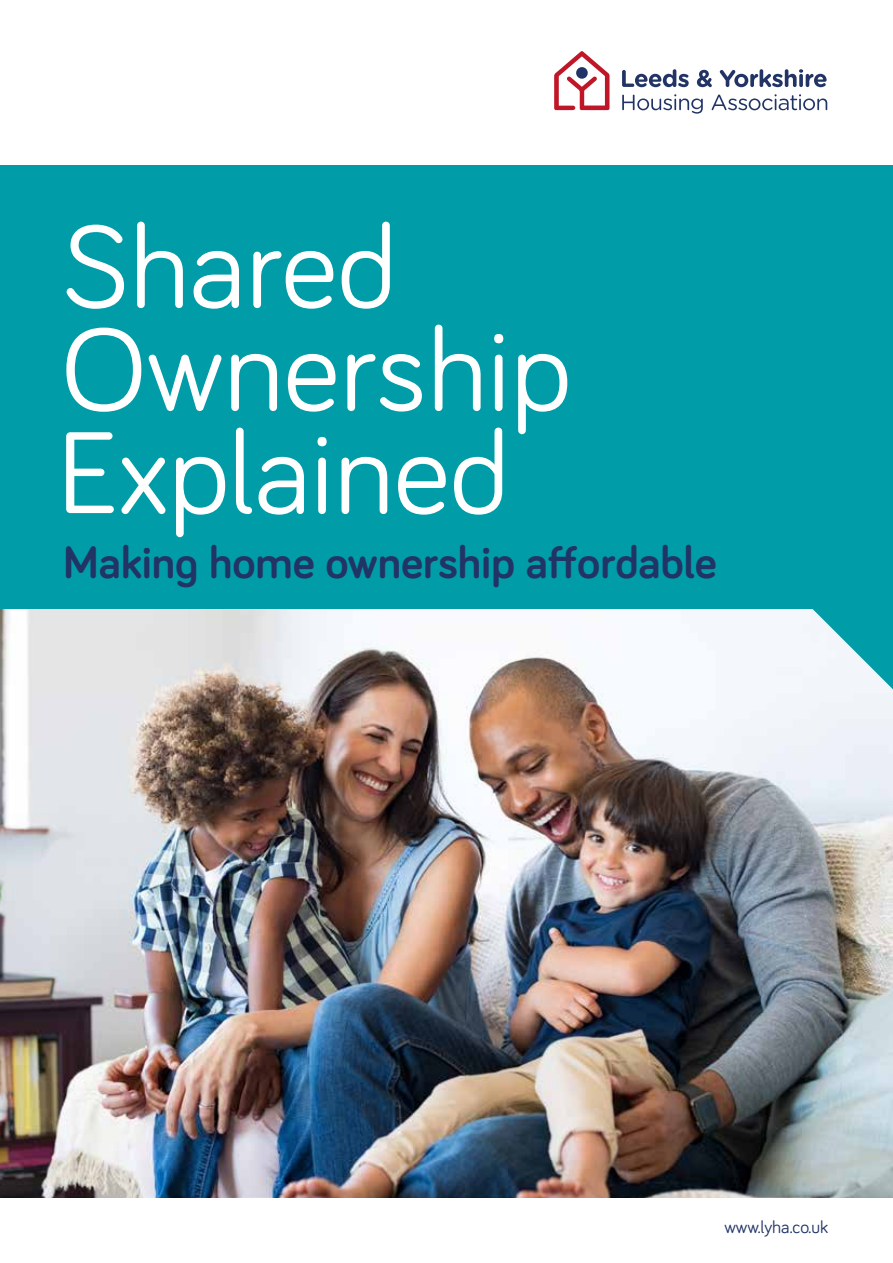
<style>
.page{position:relative;width:893px;height:1263px;background:#fff}
.page>*{position:absolute;margin:0;border:0;box-sizing:border-box;transform-origin:0 0}
.t1{font:120.15px/102.9px "Bariol";color:#fff}
.t2{font:700 46.8px "Bariol";color:#213465}
.t3{font:18px "Bariol";color:#213465}
</style>
<div class="page">
<div style="left:0;top:166px;width:893px;height:1031px;background:#009da8"></div>
<svg style="left:554px;top:51px;width:56px;height:59px"></svg>
<div style="left:576px;top:67px;width:12px;height:12px;background:#213465;border-radius:50%"></div>
<svg style="left:622px;top:69px;width:67px;height:18px"></svg>
<svg style="left:697px;top:70px;width:15px;height:17px"></svg>
<svg style="left:720px;top:69px;width:107px;height:18px"></svg>
<svg style="left:622px;top:94px;width:81px;height:20px"></svg>
<svg style="left:712px;top:94px;width:115px;height:16px"></svg>
<img style="left:0;top:609px;width:893px;height:588px">
<svg style="left:784px;top:609px;width:109px;height:80px"></svg>
<h1 class="t1" style="left:57px;top:210px;width:516px">Shared<br>Ownership<br>Explained</h1>
<p class="t2" style="left:63px;top:530px;width:655px">Making home ownership affordable</p>
<p class="t3" style="left:724px;top:1214px;width:105px">www.lyha.co.uk</p>
</div>
